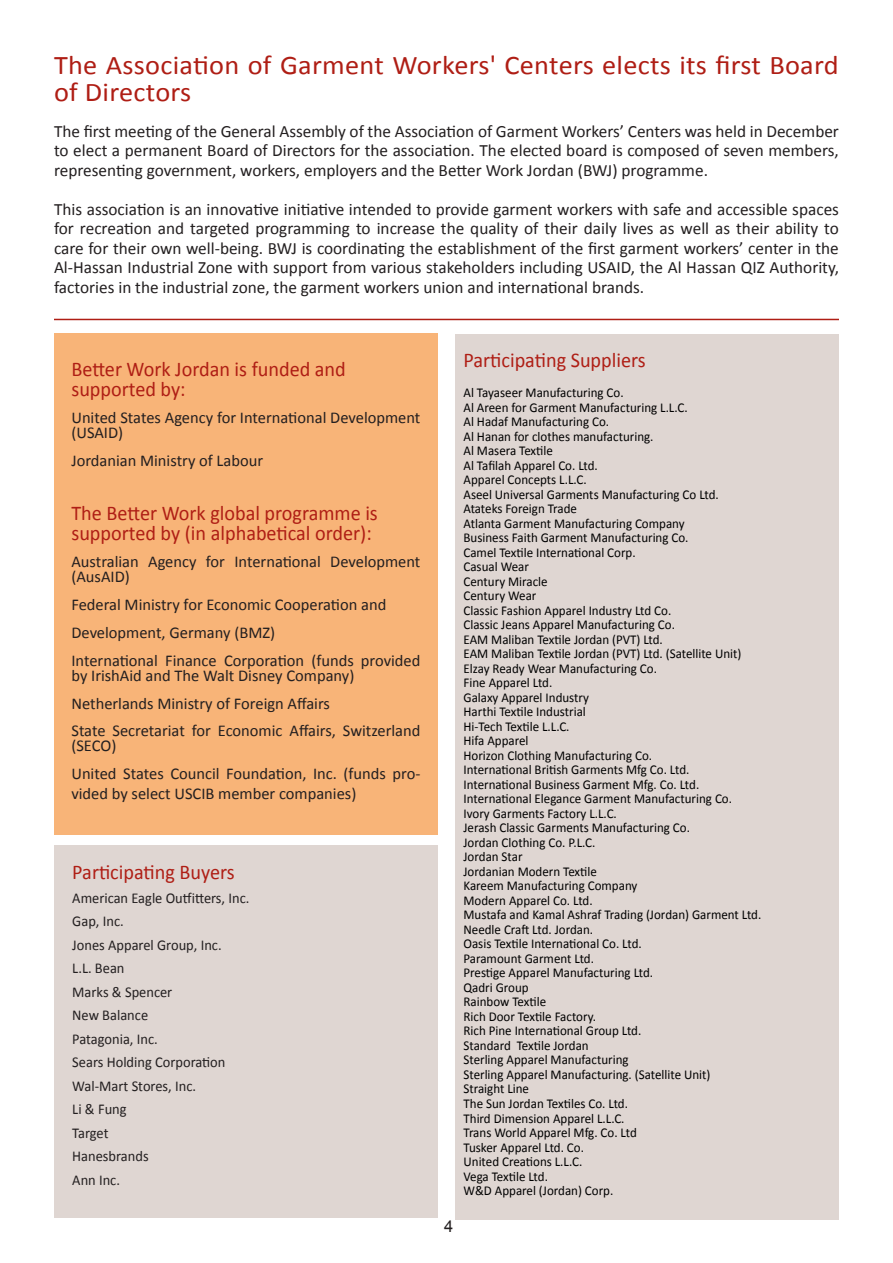
<style>
.page{position:relative;width:893px;height:1263px;background:#fff}
.page>*{position:absolute;margin:0;border:0;box-sizing:border-box;transform-origin:0 0}
.t1{font:27px/27px "Calibri";letter-spacing:.01em;color:#af1e15;scale:1.05 1}
.t2{font:21px/19.5px "Calibri";color:#af1e15;scale:.96 1}
.t3{font:17.25px/19.5px "Calibri";color:#231f20;text-align:justify}
.t4{font:16.5px/27.8px "Calibri";color:#231f20}
.t5{font:16.5px "Arial";color:#231f20}
.t6{font:15px/23.5px "Calibri";color:#231f20;scale:.96 1}
.t7{font:13.5px/14.5px "Calibri";color:#000;scale:.96 1}
</style>
<div class="page">
<hr style="left:54px;top:319px;width:785px;height:1px;background:#af1e15">
<div style="left:54px;top:334px;width:384px;height:501px;background:#f8b478"></div>
<div style="left:54px;top:845px;width:384px;height:373px;background:#dfd6d2"></div>
<div style="left:455px;top:334px;width:384px;height:885px;background:#dfd6d2"></div>
<h1 class="t1" style="left:54px;top:51px;width:749px">The Association of Garment Workers' Centers elects its first Board of Directors</h1>
<p class="t3" style="left:54px;top:121px;width:786px">The first meeting of the General Assembly of the Association of Garment Workers’ Centers was held in December to elect a permanent Board of Directors for the association. The elected board is composed of seven members, representing government, workers, employers and the Better Work Jordan (BWJ) programme.</p>
<p class="t3" style="left:54px;top:199px;width:786px">This association is an innovative initiative intended to provide garment workers with safe and accessible spaces for recreation and targeted programming to increase the quality of their daily lives as well as their ability to care for their own well-being. BWJ is coordinating the establishment of the first garment workers’ center in the Al-Hassan Industrial Zone with support from various stakeholders including USAID, the Al Hassan QIZ Authority, factories in the industrial zone, the garment workers union and international brands.</p>
<h2 class="t2" style="left:71px;top:358px;width:287px">Better Work Jordan is funded and supported by:</h2>
<p class="t4" style="left:71px;top:410px;width:351px;line-height:15px">United States Agency for International Development (USAID)</p>
<p class="t4" style="left:71px;top:446px;width:193px">Jordanian Ministry of Labour</p>
<h2 class="t2" style="left:71px;top:502px;width:321px">The Better Work global programme is supported by (in alphabetical order):</h2>
<p class="t4" style="left:71px;top:554px;width:351px;line-height:15px">Australian Agency for International Development (AusAID)</p>
<p class="t4" style="left:71px;top:590px;width:350px">Federal Ministry for Economic Cooperation and<br>Development, Germany (BMZ)<br>International Finance Corporation (funds provided</p>
<p class="t4" style="left:71px;top:661px;width:350px">by IrishAid and The Walt Disney Company)<br>Netherlands Ministry of Foreign Affairs<br>State Secretariat for Economic Affairs, Switzerland</p>
<p class="t4" style="left:71px;top:731px;width:351px">(SECO)<br>United States Council Foundation, Inc. (funds pro-</p>
<p class="t4" style="left:71px;top:778px;width:286px">vided by select USCIB member companies)</p>
<h2 class="t2" style="left:72px;top:862px;width:171px">Participating Buyers</h2>
<p class="t6" style="left:72px;top:885px;width:186px">American Eagle Outfitters, Inc.<br>Gap, Inc.<br>Jones Apparel Group, Inc.<br>L.L. Bean<br>Marks &amp; Spencer<br>New Balance<br>Patagonia, Inc.<br>Sears Holding Corporation<br>Wal-Mart Stores, Inc.<br>Li &amp; Fung<br>Target<br>Hanesbrands<br>Ann Inc.</p>
<p class="t5" style="left:444px;top:1220px;width:11px">4</p>
<h2 class="t2" style="left:463px;top:349px;width:191px">Participating Suppliers</h2>
<p class="t7" style="left:463px;top:385px;width:312px">Al Tayaseer Manufacturing Co.<br>Al Areen for Garment Manufacturing L.L.C.<br>Al Hadaf Manufacturing Co.<br>Al Hanan for clothes manufacturing.<br>Al Masera Textile<br>Al Tafilah Apparel Co. Ltd.<br>Apparel Concepts L.L.C.<br>Aseel Universal Garments Manufacturing Co Ltd.<br>Atateks Foreign Trade<br>Atlanta Garment Manufacturing Company<br>Business Faith Garment Manufacturing Co.<br>Camel Textile International Corp.<br>Casual Wear<br>Century Miracle<br>Century Wear<br>Classic Fashion Apparel Industry Ltd Co.<br>Classic Jeans Apparel Manufacturing Co.<br>EAM Maliban Textile Jordan (PVT) Ltd.<br>EAM Maliban Textile Jordan (PVT) Ltd. (Satellite Unit)<br>Elzay Ready Wear Manufacturing Co.<br>Fine Apparel Ltd.<br>Galaxy Apparel Industry<br>Harthi Textile Industrial<br>Hi-Tech Textile L.L.C.<br>Hifa Apparel<br>Horizon Clothing Manufacturing Co.<br>International British Garments Mfg Co. Ltd.<br>International Business Garment Mfg. Co. Ltd.<br>International Elegance Garment Manufacturing Co.<br>Ivory Garments Factory L.L.C.<br>Jerash Classic Garments Manufacturing Co.<br>Jordan Clothing Co. P.L.C.<br>Jordan Star<br>Jordanian Modern Textile<br>Kareem Manufacturing Company<br>Modern Apparel Co. Ltd.<br>Mustafa and Kamal Ashraf Trading (Jordan) Garment Ltd.<br>Needle Craft Ltd. Jordan.<br>Oasis Textile International Co. Ltd.<br>Paramount Garment Ltd.<br>Prestige Apparel Manufacturing Ltd.<br>Qadri Group<br>Rainbow Textile<br>Rich Door Textile Factory.<br>Rich Pine International Group Ltd.<br>Standard Textile Jordan<br>Sterling Apparel Manufacturing<br>Sterling Apparel Manufacturing. (Satellite Unit)<br>Straight Line<br>The Sun Jordan Textiles Co. Ltd.<br>Third Dimension Apparel L.L.C.<br>Trans World Apparel Mfg. Co. Ltd<br>Tusker Apparel Ltd. Co.<br>United Creations L.L.C.<br>Vega Textile Ltd.<br>W&amp;D Apparel (Jordan) Corp.</p>
</div>
